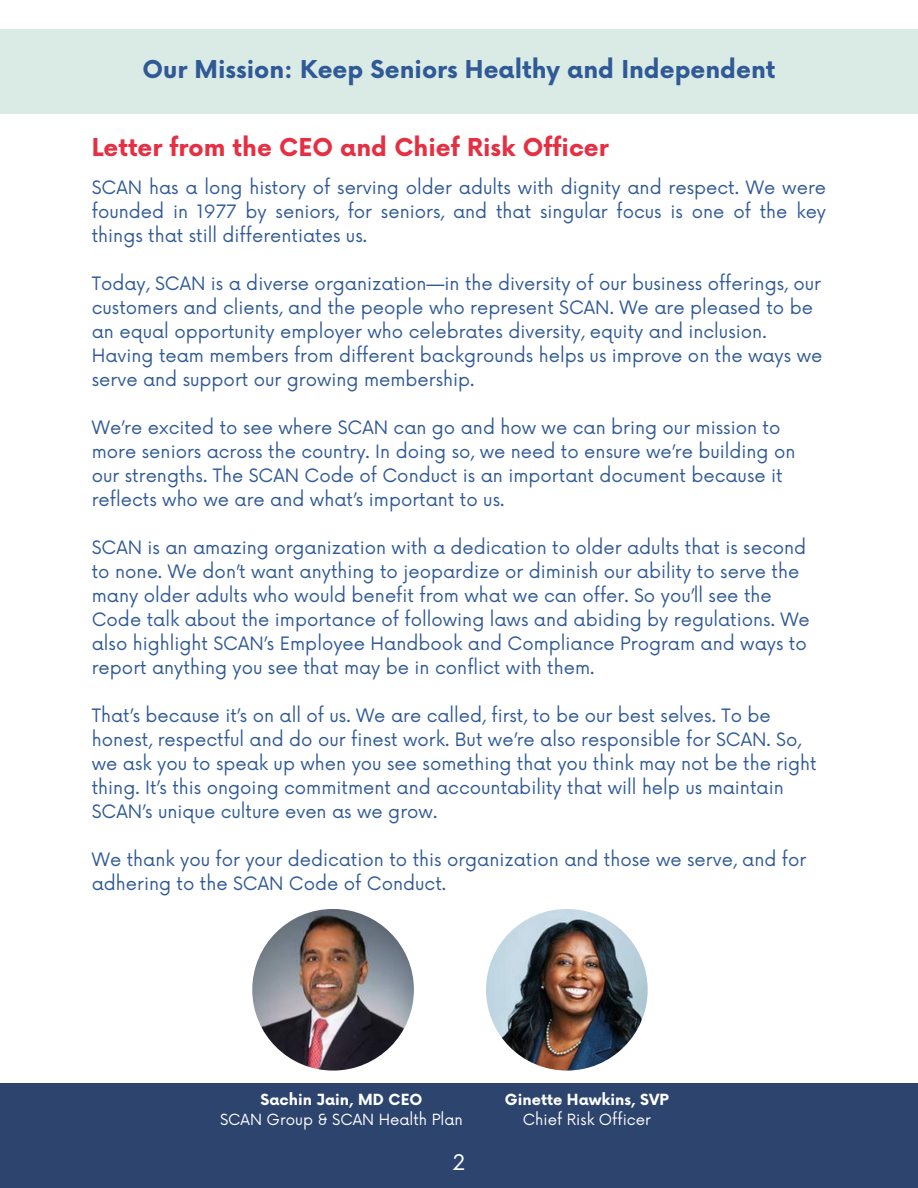
<style>
.page{position:relative;width:918px;height:1188px;background:#fff}
.page>*{position:absolute;margin:0;border:0;box-sizing:border-box;transform-origin:0 0}
.t1{font:700 24px "Now";color:#305a96}
.t2{font:700 24px "Now";color:#e53043}
.t3{font:21px "Now";color:#fff}
.t4{font:18px/24px "Now";color:#305a96}
.t5{font:700 15px/20.2px "Now";color:#fff;text-align:center}
.t6{font:15px "Now";color:#fff}
.s1{font-weight:400}
</style>
<div class="page">
<div style="left:0;top:1084px;width:918px;height:104px;background:#2d446e"></div>
<img style="left:486px;top:909px;width:162px;height:162px;border-radius:50%">
<img style="left:252px;top:909px;width:162px;height:162px;border-radius:50%">
<div style="left:0;top:29px;width:918px;height:85px;background:#daebe5"></div>
<p class="t1" style="left:142px;top:56px;width:635px">Our Mission: Keep Seniors Healthy and Independent</p>
<h1 class="t2" style="left:92px;top:135px;width:518px">Letter from the CEO and Chief Risk Officer</h1>
<h1 class="t4" style="left:92px;top:176px;width:736px;text-align:justify">SCAN has a long history of serving older adults with dignity and respect. We were founded in 1977 by seniors, for seniors, and that singular focus is one of the key things that still differentiates us.</h1>
<h2 class="t4" style="left:92px;top:272px;width:732px">Today, SCAN is a diverse organization—in the diversity of our business offerings, our customers and clients, and the people who represent SCAN. We are pleased to be an equal opportunity employer who celebrates diversity, equity and inclusion.<br>Having team members from different backgrounds helps us improve on the ways we serve and support our growing membership.</h2>
<h2 class="t4" style="left:92px;top:416px;width:705px">We’re excited to see where SCAN can go and how we can bring our mission to more seniors across the country. In doing so, we need to ensure we’re building on our strengths. The SCAN Code of Conduct is an important document because it reflects who we are and what’s important to us.</h2>
<h2 class="t4" style="left:92px;top:536px;width:720px">SCAN is an amazing organization with a dedication to older adults that is second to none. We don’t want anything to jeopardize or diminish our ability to serve the many older adults who would benefit from what we can offer. So you’ll see the Code talk about the importance of following laws and abiding by regulations. We also highlight SCAN’s Employee Handbook and Compliance Program and ways to report anything you see that may be in conflict with them.</h2>
<h2 class="t4" style="left:92px;top:704px;width:726px">That’s because it’s on all of us. We are called, first, to be our best selves. To be honest, respectful and do our finest work. But we’re also responsible for SCAN. So, we ask you to speak up when you see something that you think may not be the right thing. It’s this ongoing commitment and accountability that will help us maintain SCAN’s unique culture even as we grow.</h2>
<h2 class="t4" style="left:92px;top:848px;width:716px">We thank you for your dedication to this organization and those we serve, and for adhering to the SCAN Code of Conduct.</h2>
<h2 class="t5" style="left:261px;top:1090px;width:163px">Sachin Jain, MD CEO</h2>
<p class="t6" style="left:220px;top:1111px;width:245px">SCAN Group &amp; SCAN Health Plan</p>
<p class="t3" style="left:453px;top:1151px;width:14px">2</p>
<p class="t5" style="left:505px;top:1090px;width:165px">Ginette Hawkins, SVP<br><span class="s1">Chief Risk Officer</span></p>
</div>
